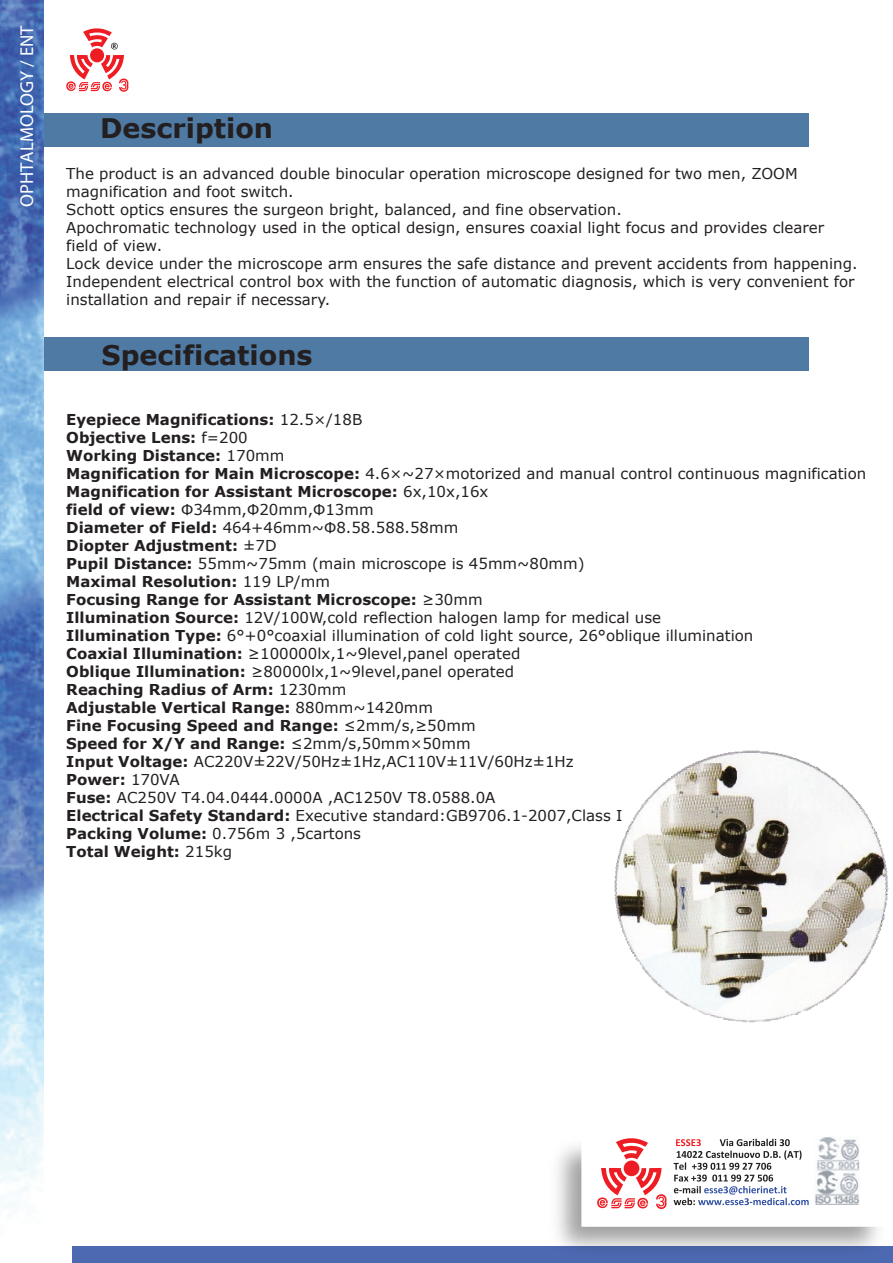
<style>
.page{position:relative;width:893px;height:1263px;background:#fff}
.page>*{position:absolute;margin:0;border:0;box-sizing:border-box;transform-origin:0 0}
.t1{font:700 27px "Verdana";color:#231f20}
.t2{font:18.75px "Myriad Pro";color:#fff}
.t3{font:15px/18px "Verdana";color:#231f20}
.s1{font-weight:700}
</style>
<div class="page">
<div style="left:0;top:114px;width:808px;height:33px;background:#4f7aa3"></div>
<div style="left:0;top:338px;width:808px;height:33px;background:#4f7aa3"></div>
<img style="left:0;top:0;width:43px;height:1208px">
<div style="left:72px;top:1247px;width:470px;height:16px;background:#4d69b2"></div>
<svg style="left:66px;top:28px;width:63px;height:64px"></svg>
<img style="left:542px;top:1137px;width:351px;height:126px">
<img style="left:614px;top:750px;width:275px;height:273px">
<p class="t2" style="left:15px;top:207px;width:183px;rotate:-90deg">OPHTALMOLOGY / ENT</p>
<h1 class="t1" style="left:100px;top:109px;width:175px">Description</h1>
<p class="t3" style="left:66px;top:164px;width:793px">The product is an advanced double binocular operation microscope designed for two men, ZOOM magnification and foot switch.<br>Schott optics ensures the surgeon bright, balanced, and fine observation.<br>Apochromatic technology used in the optical design, ensures coaxial light focus and provides clearer field of view.<br>Lock device under the microscope arm ensures the safe distance and prevent accidents from happening.<br>Independent electrical control box with the function of automatic diagnosis, which is very convenient for installation and repair if necessary.</p>
<h1 class="t1" style="left:102px;top:336px;width:212px">Specifications</h1>
<p class="t3" style="left:66px;top:411px;width:801px"><span class="s1">Eyepiece Magnifications:</span> 12.5×/18B<br><span class="s1">Objective Lens:</span> f=200<br><span class="s1">Working Distance:</span> 170mm<br><span class="s1">Magnification for Main Microscope:</span> 4.6×~27×motorized and manual control continuous magnification <span class="s1">Magnification for Assistant Microscope:</span> 6x,10x,16x<br><span class="s1">field of view:</span> Φ34mm,Φ20mm,Φ13mm<br><span class="s1">Diameter of Field:</span> 464+46mm~Φ8.58.588.58mm<br><span class="s1">Diopter Adjustment:</span> ±7D<br><span class="s1">Pupil Distance:</span> 55mm~75mm (main microscope is 45mm~80mm)<br><span class="s1">Maximal Resolution:</span> 119 LP/mm<br><span class="s1">Focusing Range for Assistant Microscope:</span> ≥30mm<br><span class="s1">Illumination Source:</span> 12V/100W,cold reflection halogen lamp for medical use<br><span class="s1">Illumination Type:</span> 6°+0°coaxial illumination of cold light source, 26°oblique illumination<br><span class="s1">Coaxial Illumination:</span> ≥100000lx,1~9level,panel operated<br><span class="s1">Oblique Illumination:</span> ≥80000lx,1~9level,panel operated<br><span class="s1">Reaching Radius of Arm:</span> 1230mm<br><span class="s1">Adjustable Vertical Range:</span> 880mm~1420mm<br><span class="s1">Fine Focusing Speed and Range:</span> ≤2mm/s,≥50mm<br><span class="s1">Speed for X/Y and Range:</span> ≤2mm/s,50mm×50mm<br><span class="s1">Input Voltage:</span> AC220V±22V/50Hz±1Hz,AC110V±11V/60Hz±1Hz<br><span class="s1">Power:</span> 170VA<br><span class="s1">Fuse:</span> AC250V T4.04.0444.0000A ,AC1250V T8.0588.0A<br><span class="s1">Electrical Safety Standard:</span> Executive standard:GB9706.1-2007,Class I<br><span class="s1">Packing Volume:</span> 0.756m 3 ,5cartons<br><span class="s1">Total Weight:</span> 215kg</p>
</div>
